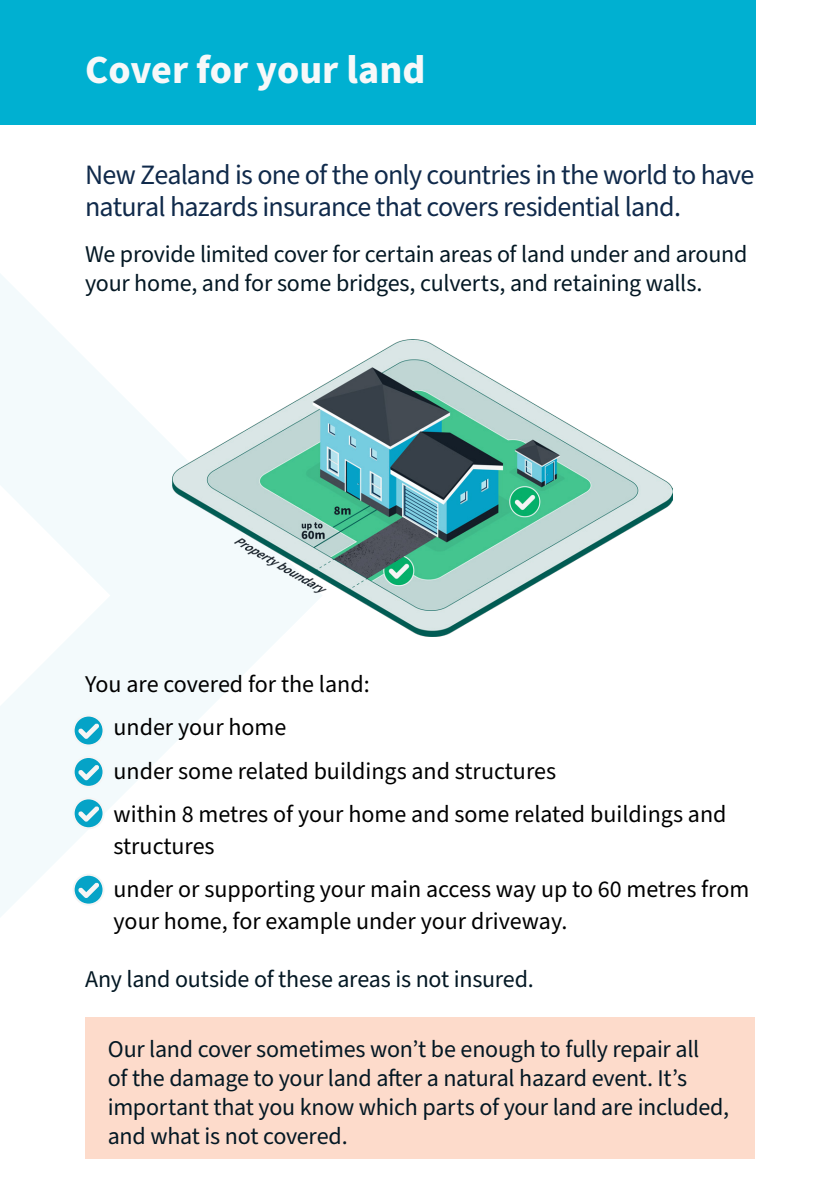
<style>
.page{position:relative;width:840px;height:1191px;background:#fff}
.page>*{position:absolute;margin:0;border:0;box-sizing:border-box;transform-origin:0 0}
.t1{font:700 40px "Source Sans Pro";color:#f7f8f9}
.Intro{font:28px/32px "Source Sans Pro";letter-spacing:-.03em;color:#102a4b}
.Intro-2{font:24px/32px "Source Sans Pro";color:#000}
.body{font:24px/29px "Source Sans Pro";letter-spacing:-.01em;color:#041824}
.Intro-3{font:24px/29px "Source Sans Pro";letter-spacing:-.01em;color:#041824}
</style>
<div class="page">
<div style="left:0;top:0;width:755px;height:125px;background:#00b0d1"></div>
<svg style="left:0;top:274px;width:281px;height:643px"></svg>
<img style="left:172px;top:340px;width:500px;height:296px">
<svg style="left:74px;top:715px;width:29px;height:30px"></svg>
<div style="left:73px;top:714px;width:31px;height:32px;border:2px solid #f5f5f5;border-radius:50%"></div>
<svg style="left:78px;top:723px;width:21px;height:16px"></svg>
<svg style="left:74px;top:757px;width:29px;height:30px"></svg>
<div style="left:73px;top:756px;width:31px;height:32px;border:2px solid #f5f5f5;border-radius:50%"></div>
<svg style="left:78px;top:764px;width:21px;height:16px"></svg>
<svg style="left:74px;top:798px;width:29px;height:30px"></svg>
<div style="left:73px;top:797px;width:31px;height:32px;border:2px solid #f5f5f5;border-radius:50%"></div>
<svg style="left:78px;top:806px;width:21px;height:15px"></svg>
<svg style="left:74px;top:874px;width:29px;height:30px"></svg>
<div style="left:73px;top:873px;width:31px;height:32px;border:2px solid #f5f5f5;border-radius:50%"></div>
<svg style="left:78px;top:882px;width:21px;height:16px"></svg>
<div style="left:85px;top:1017px;width:669px;height:141px;background:#fddbcb"></div>
<h1 class="t1" style="left:85px;top:42px;width:341px">Cover for your land</h1>
<p class="Intro" style="left:85px;top:159px;width:670px">New Zealand is one of the only countries in the world to have natural hazards insurance that covers residential land.</p>
<p class="Intro-3" style="left:85px;top:240px;width:663px">We provide limited cover for certain areas of land under and around your home, and for some bridges, culverts, and retaining walls.</p>
<p class="Intro-2" style="left:85px;top:668px;width:286px">You are covered for the land:</p>
<p class="Intro-2" style="left:85px;top:712px;width:203px">• under your home</p>
<p class="Intro-2" style="left:85px;top:755px;width:472px">• under some related buildings and structures</p>
<p class="Intro-2" style="left:113px;top:798px;width:614px;text-indent:-28px">• within 8 metres of your home and some related buildings and structures</p>
<p class="Intro-2" style="left:113px;top:874px;width:637px;text-indent:-28px">• under or supporting your main access way up to 60 metres from your home, for example under your driveway.</p>
<p class="body" style="left:85px;top:965px;width:450px">Any land outside of these areas is not insured.</p>
<p class="body" style="left:108px;top:1035px;width:622px">Our land cover sometimes won’t be enough to fully repair all<br>of the damage to your land after a natural hazard event. It’s important that you know which parts of your land are included, and what is not covered.</p>
</div>
